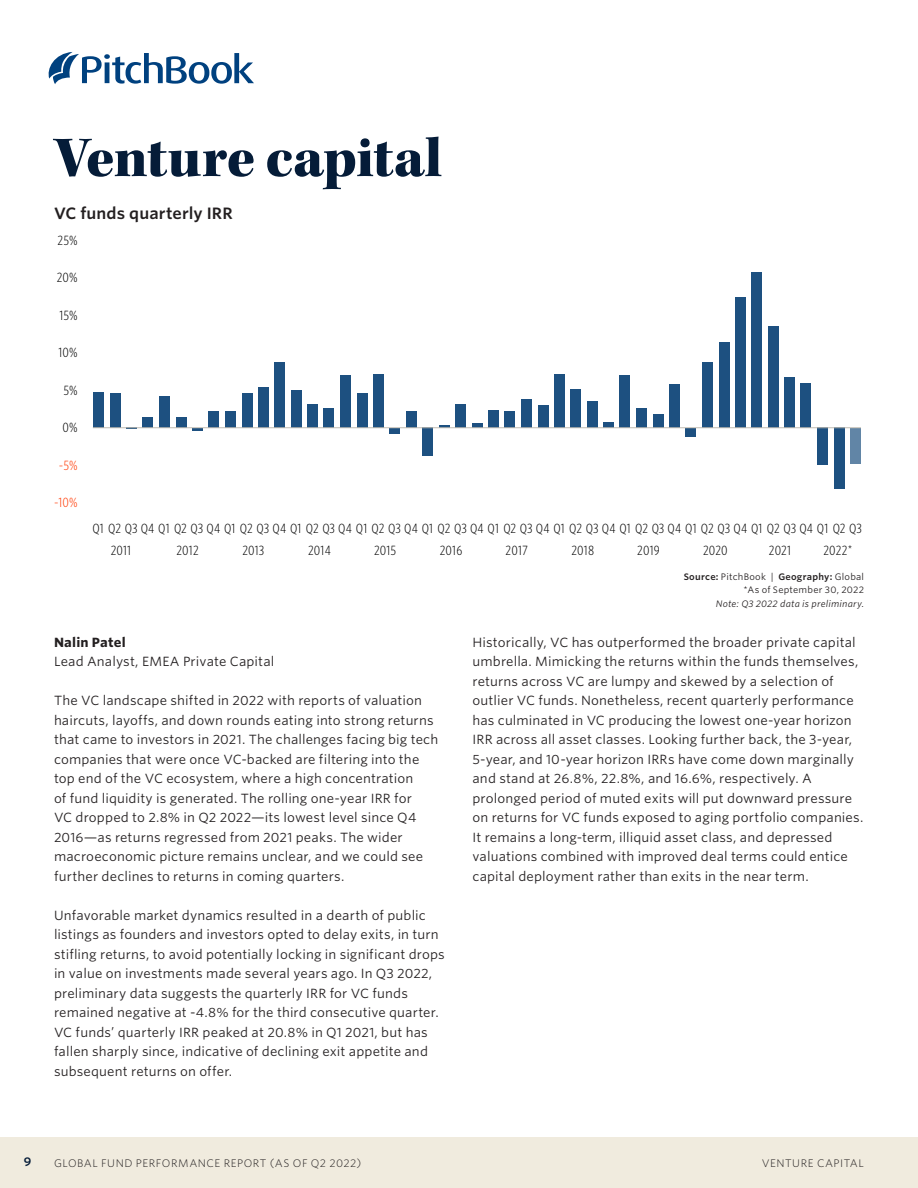
<style>
.page{position:relative;width:918px;height:1188px;background:#fff}
.page>*{position:absolute;margin:0;border:0;box-sizing:border-box;transform-origin:0 0}
.CR_H1{font:58.5px "Kepler Std Black Subh";letter-spacing:-.005em;color:#051c38}
.CR_Chart_title{font:600 15.75px "Whitney S Sm";letter-spacing:.005em;color:#231f20}
.CR_Body_copy_-_runt{font:12.75px/19.5px "Whitney S Sm";letter-spacing:.01em;color:#231f20}
.t1{font:300 12.75px/22px "Whitney Cond S Sm";letter-spacing:.005em;color:#000}
.t2{font:300 12.75px "Whitney Cond S Sm";color:#ff3800}
.t3{font:600 12px "Whitney S Sm";color:#051c38}
.t4{font:300 10.5px "Whitney S Sm";letter-spacing:.045em;color:#231f20}
.t5{font:600 9px "Whitney S Sm";letter-spacing:.025em;color:#231f20}
.CR_Source_tag{font:italic 9px "Whitney S Sm";letter-spacing:.02em;color:#231f20}
.CR_Source_tag-2{font:9px "Whitney S Sm";letter-spacing:.03em;color:#231f20}
.s1{font-weight:400}
.s2{font-weight:700}
</style>
<div class="page">
<div style="left:0;top:1137px;width:918px;height:51px;background:#f0ebde"></div>
<svg style="left:49px;top:52px;width:205px;height:32px"></svg>
<div style="left:784px;top:377px;width:11px;height:51px;background:#1d5080"></div>
<div style="left:800px;top:383px;width:11px;height:45px;background:#1d5080"></div>
<div style="left:817px;top:428px;width:11px;height:37px;background:#1d5080"></div>
<div style="left:834px;top:428px;width:11px;height:61px;background:#1d5080"></div>
<div style="left:850px;top:428px;width:11px;height:36px;background:#6185a6"></div>
<div style="left:768px;top:326px;width:11px;height:102px;background:#1d5080"></div>
<div style="left:751px;top:272px;width:11px;height:156px;background:#1d5080"></div>
<div style="left:735px;top:297px;width:11px;height:131px;background:#1d5080"></div>
<div style="left:719px;top:342px;width:11px;height:86px;background:#1d5080"></div>
<div style="left:702px;top:362px;width:11px;height:66px;background:#1d5080"></div>
<div style="left:685px;top:428px;width:11px;height:9px;background:#1d5080"></div>
<div style="left:669px;top:384px;width:11px;height:44px;background:#1d5080"></div>
<div style="left:653px;top:414px;width:11px;height:14px;background:#1d5080"></div>
<div style="left:636px;top:408px;width:11px;height:20px;background:#1d5080"></div>
<div style="left:619px;top:375px;width:11px;height:53px;background:#1d5080"></div>
<div style="left:603px;top:422px;width:11px;height:6px;background:#1d5080"></div>
<div style="left:587px;top:401px;width:11px;height:27px;background:#1d5080"></div>
<div style="left:570px;top:389px;width:11px;height:39px;background:#1d5080"></div>
<div style="left:554px;top:374px;width:11px;height:54px;background:#1d5080"></div>
<div style="left:538px;top:405px;width:11px;height:23px;background:#1d5080"></div>
<div style="left:521px;top:399px;width:11px;height:29px;background:#1d5080"></div>
<div style="left:504px;top:411px;width:11px;height:17px;background:#1d5080"></div>
<div style="left:488px;top:410px;width:11px;height:18px;background:#1d5080"></div>
<div style="left:472px;top:423px;width:11px;height:5px;background:#1d5080"></div>
<div style="left:455px;top:404px;width:11px;height:24px;background:#1d5080"></div>
<svg style="left:439px;top:425px;width:11px;height:2px"></svg>
<div style="left:422px;top:428px;width:11px;height:28px;background:#1d5080"></div>
<div style="left:406px;top:411px;width:11px;height:17px;background:#1d5080"></div>
<div style="left:389px;top:428px;width:11px;height:6px;background:#1d5080"></div>
<div style="left:373px;top:374px;width:11px;height:54px;background:#1d5080"></div>
<div style="left:357px;top:393px;width:11px;height:35px;background:#1d5080"></div>
<div style="left:340px;top:375px;width:11px;height:53px;background:#1d5080"></div>
<div style="left:323px;top:408px;width:11px;height:20px;background:#1d5080"></div>
<div style="left:307px;top:404px;width:11px;height:24px;background:#1d5080"></div>
<div style="left:291px;top:390px;width:11px;height:38px;background:#1d5080"></div>
<div style="left:274px;top:362px;width:11px;height:66px;background:#1d5080"></div>
<div style="left:258px;top:387px;width:11px;height:41px;background:#1d5080"></div>
<div style="left:242px;top:393px;width:10px;height:35px;background:#1d5080"></div>
<div style="left:225px;top:411px;width:11px;height:17px;background:#1d5080"></div>
<div style="left:208px;top:411px;width:11px;height:17px;background:#1d5080"></div>
<svg style="left:192px;top:428px;width:11px;height:3px"></svg>
<div style="left:176px;top:417px;width:10px;height:11px;background:#1d5080"></div>
<div style="left:159px;top:396px;width:11px;height:32px;background:#1d5080"></div>
<div style="left:142px;top:417px;width:11px;height:11px;background:#1d5080"></div>
<div style="left:110px;top:393px;width:10px;height:35px;background:#1d5080"></div>
<div style="left:93px;top:392px;width:11px;height:36px;background:#1d5080"></div>
<hr style="left:93px;top:427px;width:768px;height:1px;background:#c0bcb2">
<p class="CR_H1" style="left:54px;top:124px;width:390px">Venture capital</p>
<p class="CR_Chart_title" style="left:54px;top:202px;width:180px">VC funds quarterly IRR</p>
<p class="t1" style="left:57px;top:229px;width:22px">25%</p>
<p class="t1" style="left:57px;top:266px;width:23px">20%</p>
<p class="t1" style="left:59px;top:304px;width:20px">15%</p>
<p class="t1" style="left:58px;top:341px;width:21px">10%</p>
<p class="t1" style="left:63px;top:379px;width:16px">5%</p>
<p class="t1" style="left:62px;top:416px;width:17px">0%</p>
<p class="t2" style="left:59px;top:457px;width:20px">-5%</p>
<p class="t2" style="left:54px;top:494px;width:25px">-10%</p>
<p class="t1" style="left:111px;top:517px;width:753px;text-indent:-18px">Q1 Q2 Q3 Q4 Q1 Q2 Q3 Q4 Q1 Q2 Q3 Q4 Q1 Q2 Q3 Q4 Q1 Q2 Q3 Q4 Q1 Q2 Q3 Q4 Q1 Q2 Q3 Q4 Q1 Q2 Q3 Q4 Q1 Q2 Q3 Q4 Q1 Q2 Q3 Q4 Q1 Q2 Q3 Q4 Q1 Q2 Q3<br>2011</p>
<p class="t1" style="left:177px;top:539px;width:24px">2012</p>
<p class="t1" style="left:242px;top:539px;width:23px">2013</p>
<p class="t1" style="left:308px;top:539px;width:24px">2014</p>
<p class="t1" style="left:374px;top:539px;width:24px">2015</p>
<p class="t1" style="left:440px;top:539px;width:24px">2016</p>
<p class="t1" style="left:506px;top:539px;width:24px">2017</p>
<p class="t1" style="left:571px;top:539px;width:24px">2018</p>
<p class="t1" style="left:637px;top:539px;width:24px">2019</p>
<p class="t1" style="left:703px;top:539px;width:26px">2020</p>
<p class="t1" style="left:769px;top:539px;width:24px">2021</p>
<p class="t1" style="left:824px;top:539px;width:30px">2022*</p>
<p class="t5" style="left:684px;top:570px;width:182px">Source: <span class="s1">PitchBook |</span> Geography: <span class="s1">Global</span></p>
<p class="CR_Source_tag-2" style="left:744px;top:584px;width:122px">*As of September 30, 2022</p>
<p class="CR_Source_tag" style="left:716px;top:597px;width:150px">Note: Q3 2022 data is preliminary.</p>
<p class="CR_Body_copy_-_runt" style="left:54px;top:632px;width:222px"><span class="s2">Nalin Patel<br></span>Lead Analyst, EMEA Private Capital</p>
<p class="CR_Body_copy_-_runt" style="left:54px;top:691px;width:386px">The VC landscape shifted in 2022 with reports of valuation haircuts, layoffs, and down rounds eating into strong returns that came to investors in 2021. The challenges facing big tech companies that were once VC-backed are filtering into the top end of the VC ecosystem, where a high concentration<br>of fund liquidity is generated. The rolling one-year IRR for<br>VC dropped to 2.8% in Q2 2022—its lowest level since Q4<br>2016—as returns regressed from 2021 peaks. The wider macroeconomic picture remains unclear, and we could see further declines to returns in coming quarters.</p>
<p class="CR_Body_copy_-_runt" style="left:54px;top:905px;width:392px">Unfavorable market dynamics resulted in a dearth of public listings as founders and investors opted to delay exits, in turn stifling returns, to avoid potentially locking in significant drops in value on investments made several years ago. In Q3 2022, preliminary data suggests the quarterly IRR for VC funds remained negative at -4.8% for the third consecutive quarter.<br>VC funds’ quarterly IRR peaked at 20.8% in Q1 2021, but has fallen sharply since, indicative of declining exit appetite and subsequent returns on offer.</p>
<p class="CR_Body_copy_-_runt" style="left:472px;top:632px;width:392px">Historically, VC has outperformed the broader private capital umbrella. Mimicking the returns within the funds themselves, returns across VC are lumpy and skewed by a selection of outlier VC funds. Nonetheless, recent quarterly performance has culminated in VC producing the lowest one-year horizon IRR across all asset classes. Looking further back, the 3-year, 5-year, and 10-year horizon IRRs have come down marginally and stand at 26.8%, 22.8%, and 16.6%, respectively. A prolonged period of muted exits will put downward pressure on returns for VC funds exposed to aging portfolio companies.<br>It remains a long-term, illiquid asset class, and depressed valuations combined with improved deal terms could entice capital deployment rather than exits in the near term.</p>
<p class="t3" style="left:24px;top:1153px;width:9px">9</p>
<p class="t4" style="left:54px;top:1156px;width:309px">GLOBAL FUND PERFORMANCE REPORT (AS OF Q2 2022)</p>
<p class="t4" style="left:762px;top:1156px;width:104px">VENTURE CAPITAL</p>
</div>
